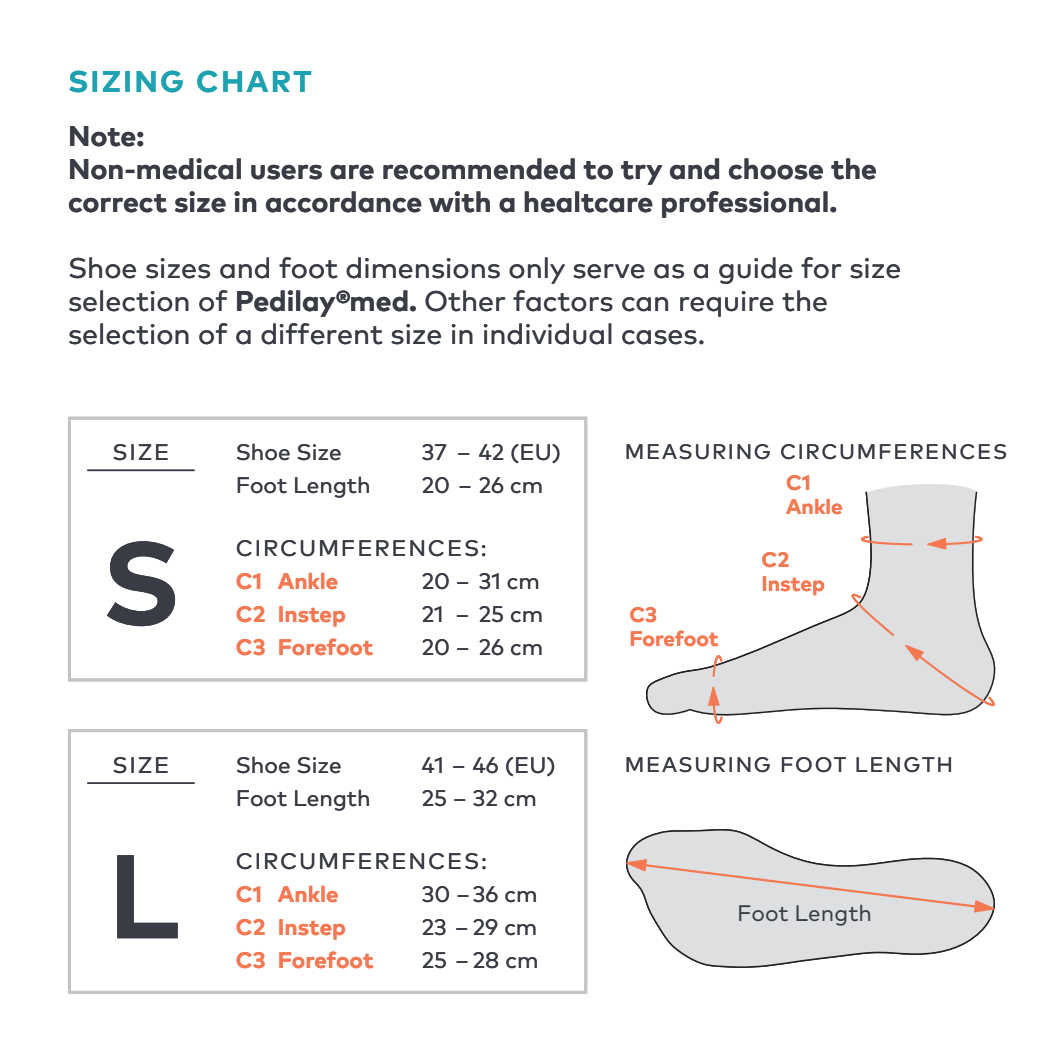
<style>
.page{position:relative;width:1063px;height:1063px;background:#fff}
.page>*{position:absolute;margin:0;border:0;box-sizing:border-box;transform-origin:0 0}
.t1{font:700 30px "Mark Pro";letter-spacing:.075em;color:#1ea1b0}
.t2{font:28.5px/33px "Mark Pro";color:#393c44}
.t3{font:700 28.5px/33px "Mark Pro";color:#393c44}
.t4{font:22.5px "Mark Pro";color:#393c44}
.t5{font:700 22.5px "Mark Pro";color:#f47953}
.t6{font:21px "Mark Pro";color:#393c44}
.t7{font:700 21px/24px "Mark Pro";color:#f47953}
.s1{font-weight:700}
</style>
<div class="page">
<svg style="left:626px;top:829px;width:367px;height:139px"></svg>
<svg style="left:626px;top:858px;width:369px;height:56px;background:#ddd7d7"></svg>
<svg style="left:876px;top:484px;width:97px;height:6px"></svg>
<svg style="left:646px;top:490px;width:341px;height:226px"></svg>
<svg style="left:850px;top:593px;width:46px;height:45px;background:#ddd5d4"></svg>
<svg style="left:859px;top:534px;width:55px;height:12px"></svg>
<svg style="left:902px;top:642px;width:94px;height:65px;background:#ddd7d7"></svg>
<svg style="left:707px;top:652px;width:17px;height:72px"></svg>
<svg style="left:923px;top:534px;width:62px;height:17px"></svg>
<svg style="left:107px;top:541px;width:68px;height:85px"></svg>
<hr style="left:87px;top:470px;width:108px;height:1px;background:#393c44">
<div style="left:68px;top:417px;width:519px;height:264px;border:3px solid #c4c4c8"></div>
<hr style="left:87px;top:782px;width:108px;height:2px;background:#393c44">
<svg style="left:117px;top:855px;width:61px;height:83px"></svg>
<div style="left:68px;top:729px;width:519px;height:265px;border:3px solid #c4c4c8"></div>
<h1 class="t1" style="left:68px;top:58px;width:244px">SIZING CHART</h1>
<p class="t3" style="left:68px;top:117px;width:811px">Note:<br>Non-medical users are recommended to try and choose the correct size in accordance with a healtcare professional.</p>
<p class="t2" style="left:68px;top:249px;width:835px">Shoe sizes and foot dimensions only serve as a guide for size selection of <span class="s1">Pedilay®med.</span> Other factors can require the selection of a different size in individual cases.</p>
<p class="t2" style="left:286px;top:315px;width:14px">f</p>
<p class="t4" style="left:112px;top:436px;width:58px">SIZE</p>
<p class="t4" style="left:236px;top:436px;width:107px">Shoe Size</p>
<p class="t4" style="left:422px;top:436px;width:141px">37 – 42 (EU)</p>
<p class="t4" style="left:236px;top:469px;width:136px">Foot Length</p>
<p class="t4" style="left:422px;top:469px;width:123px">20 – 26 cm</p>
<p class="t4" style="left:236px;top:532px;width:35px">Circu</p>
<p class="t4" style="left:318px;top:532px;width:41px">mferences</p>
<p class="t4" style="left:481px;top:532px;width:7px">:</p>
<p class="t5" style="left:236px;top:564px;width:104px">C1 Ankle</p>
<p class="t4" style="left:422px;top:565px;width:120px">20 – 31 cm</p>
<p class="t5" style="left:236px;top:597px;width:112px">C2 Instep</p>
<p class="t4" style="left:422px;top:598px;width:123px">21 – 25 cm</p>
<p class="t5" style="left:236px;top:630px;width:139px">C3 Forefoot</p>
<p class="t4" style="left:422px;top:631px;width:123px">20 – 26 cm</p>
<p class="t4" style="left:341px;top:532px;width:18px">ee</p>
<p class="t6" style="left:625px;top:436px;width:17px">Measuring</p>
<p class="t6" style="left:780px;top:436px;width:16px">circu</p>
<p class="t6" style="left:857px;top:436px;width:39px">mferences</p>
<p class="t6" style="left:780px;top:436px;width:12px">c</p>
<p class="t6" style="left:878px;top:436px;width:17px">ee</p>
<p class="t7" style="left:786px;top:469px;width:58px">C1<br>Ankle</p>
<p class="t7" style="left:629px;top:600px;width:91px">C3<br>Forefoot</p>
<p class="t7" style="left:762px;top:546px;width:65px">C2<br>Instep</p>
<p class="t4" style="left:236px;top:748px;width:107px">Shoe Size</p>
<p class="t4" style="left:422px;top:748px;width:135px">41 – 46 (EU)</p>
<p class="t4" style="left:236px;top:781px;width:136px">Foot Length</p>
<p class="t4" style="left:422px;top:781px;width:117px">25 – 32 cm</p>
<p class="t4" style="left:113px;top:748px;width:58px">SIZE</p>
<p class="t6" style="left:625px;top:748px;width:17px">Measuring</p>
<p class="t6" style="left:780px;top:748px;width:17px">foot</p>
<p class="t6" style="left:855px;top:748px;width:32px">length</p>
<p class="t6" style="left:780px;top:748px;width:17px">o</p>
<p class="t4" style="left:236px;top:844px;width:35px">Circu</p>
<p class="t4" style="left:318px;top:844px;width:41px">mferences</p>
<p class="t4" style="left:481px;top:844px;width:7px">:</p>
<p class="t5" style="left:236px;top:877px;width:104px">C1 Ankle</p>
<p class="t4" style="left:422px;top:877px;width:117px">30 –36 cm</p>
<p class="t5" style="left:236px;top:910px;width:112px">C2 Instep</p>
<p class="t4" style="left:422px;top:910px;width:117px">23 – 29 cm</p>
<p class="t5" style="left:236px;top:943px;width:139px">C3 Forefoot</p>
<p class="t4" style="left:422px;top:943px;width:118px">25 – 28 cm</p>
<p class="t4" style="left:341px;top:844px;width:18px">ee</p>
<p class="t4" style="left:737px;top:897px;width:136px">Foot Length</p>
</div>
